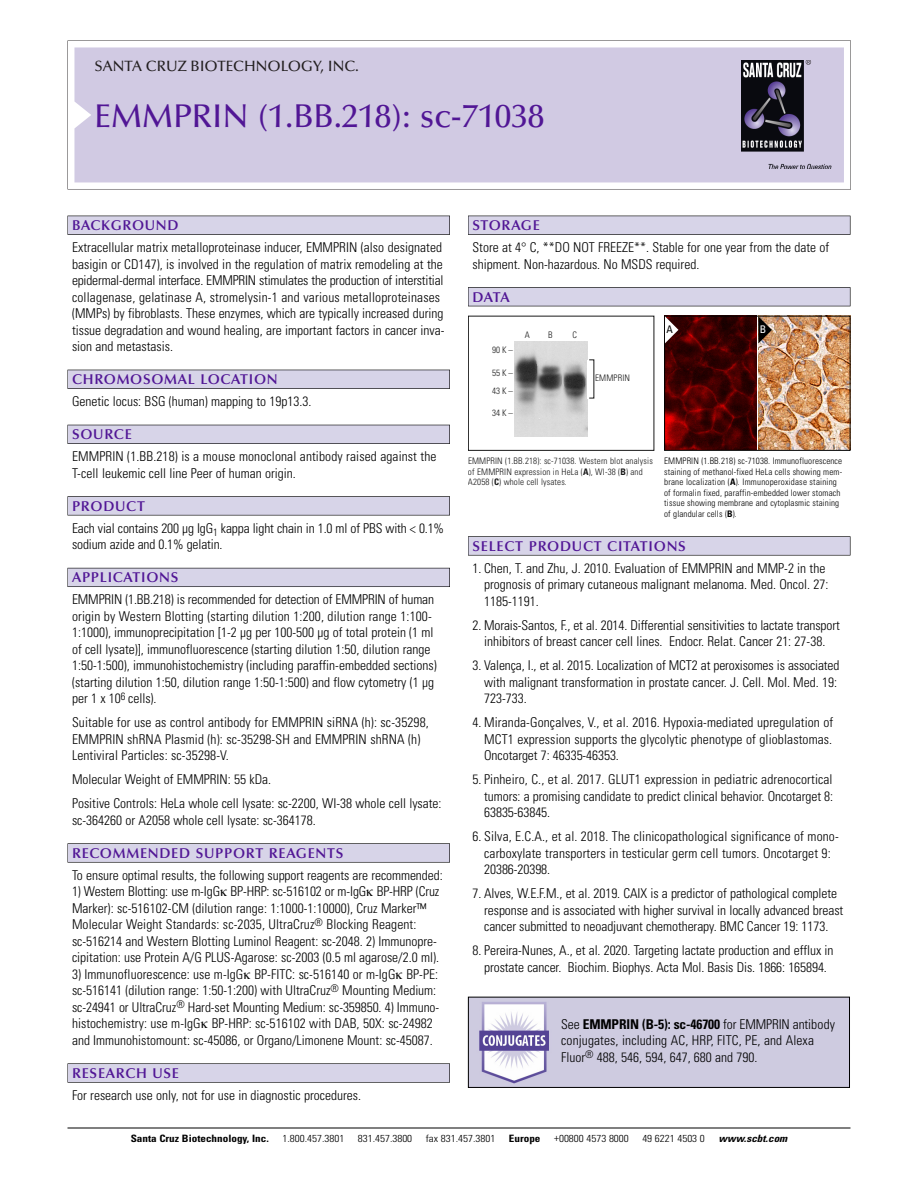
<style>
.page{position:relative;width:918px;height:1188px;background:#fff}
.page>*{position:absolute;margin:0;border:0;box-sizing:border-box;transform-origin:0 0}
.t1{font:500 33px "Optima";color:#511695}
.t2{font:500 15px "Optima";color:#231f20}
.t3{font:600 14.25px "Optima";letter-spacing:.05em;color:#511695}
.t4{font:300 condensed 13.5px/16.5px "Univers";color:#000}
.t5{font:condensed 10.5px "Univers";color:#000}
.t6{font:condensed 10.5px "Univers";color:#fff}
.t7{font:300 condensed 10.2px "Univers";color:#000;scale:1.1 1}
.t8{font:700 condensed 10.2px "Univers";color:#000;scale:1.1 1}
.t9{font:italic 700 condensed 10.2px "Univers";color:#000;scale:1.1 1}
.t10{font:300 condensed 9px/10.5px "Univers";letter-spacing:.015em;color:#000}
.t11{font:300 condensed 9px/10.5px "Univers";letter-spacing:.015em;color:#191919}
.s1{font-weight:700}
</style>
<div class="page">
<svg style="left:74px;top:41px;width:777px;height:148px"></svg>
<div style="left:74px;top:47px;width:770px;height:135px;background:#d1cae3"></div>
<img style="left:741px;top:60px;width:90px;height:108px">
<div style="left:68px;top:216px;width:382px;height:19px;background:#535256"></div>
<div style="left:68px;top:216px;width:381px;height:18px;background:#d7d4e8"></div>
<div style="left:68px;top:370px;width:382px;height:19px;background:#525156"></div>
<div style="left:68px;top:370px;width:381px;height:18px;background:#d7d4e8"></div>
<div style="left:68px;top:425px;width:382px;height:19px;background:#515057"></div>
<div style="left:68px;top:425px;width:381px;height:18px;background:#d7d4e8"></div>
<div style="left:68px;top:496px;width:382px;height:19px;background:#575659"></div>
<div style="left:68px;top:497px;width:381px;height:18px;background:#d7d4e8"></div>
<div style="left:68px;top:568px;width:382px;height:19px;background:#595860"></div>
<div style="left:68px;top:568px;width:381px;height:18px;background:#d7d4e8"></div>
<svg style="left:68px;top:843px;width:382px;height:20px"></svg>
<div style="left:68px;top:844px;width:381px;height:18px;background:#d7d4e8"></div>
<div style="left:68px;top:1063px;width:382px;height:20px;background:#636364"></div>
<div style="left:68px;top:1064px;width:381px;height:18px;background:#d7d4e8"></div>
<div style="left:468px;top:216px;width:382px;height:19px;background:#535256"></div>
<div style="left:468px;top:216px;width:382px;height:18px;background:#d7d4e8"></div>
<div style="left:468px;top:287px;width:382px;height:19px;background:#515155"></div>
<div style="left:468px;top:288px;width:382px;height:18px;background:#d7d4e8"></div>
<svg style="left:468px;top:536px;width:382px;height:20px"></svg>
<div style="left:468px;top:537px;width:382px;height:18px;background:#d7d4e8"></div>
<hr style="left:68px;top:1128px;width:782px;height:1px;background:#000">
<div style="left:468px;top:316px;width:186px;height:135px;border:1px solid #191919"></div>
<img style="left:514px;top:341px;width:74px;height:95px">
<img style="left:470px;top:999px;width:378px;height:87px">
<div style="left:468px;top:997px;width:382px;height:91px;border:1px solid #000"></div>
<img style="left:758px;top:318px;width:90px;height:131px">
<img style="left:666px;top:318px;width:90px;height:131px">
<div style="left:664px;top:316px;width:186px;height:135px;border:1px solid #000"></div>
<svg style="left:758px;top:316px;width:14px;height:27px"></svg>
<svg style="left:665px;top:316px;width:13px;height:27px"></svg>
<p class="t2" style="left:94px;top:60px;width:266px">SANTA CRUZ BIOTECHNOLOGY, INC.</p>
<p class="t1" style="left:94px;top:102px;width:451px">EMMPRIN (1.BB.218): sc-71038</p>
<p class="t3" style="left:72px;top:219px;width:108px">BACKGROUND</p>
<p class="t4" style="left:72px;top:240px;width:374px">Extracellular matrix metalloproteinase inducer, EMMPRIN (also designated basigin or CD147), is involved in the regulation of matrix remodeling at the epidermal-dermal interface. EMMPRIN stimulates the production of interstitial collagenase, gelatinase A, stromelysin-1 and various metalloproteinases (MMPs) by fibroblasts. These enzymes, which are typically increased during tissue degradation and wound healing, are important factors in cancer inva&shy;sion and metastasis.</p>
<p class="t3" style="left:72px;top:373px;width:207px">CHROMOSOMAL LOCATION</p>
<p class="t4" style="left:72px;top:394px;width:241px">Genetic locus: BSG (human) mapping to 19p13.3.</p>
<p class="t3" style="left:72px;top:428px;width:61px">SOURCE</p>
<p class="t4" style="left:72px;top:450px;width:366px">EMMPRIN (1.BB.218) is a mouse monoclonal antibody raised against the<br>T-cell leukemic cell line Peer of human origin.</p>
<p class="t3" style="left:72px;top:500px;width:74px">PRODUCT</p>
<p class="t4" style="left:72px;top:521px;width:374px">Each vial contains 200 µg IgG<sub>1</sub> kappa light chain in 1.0 ml of PBS with &lt; 0.1% sodium azide and 0.1% gelatin.</p>
<p class="t3" style="left:72px;top:571px;width:108px">APPLICATIONS</p>
<p class="t4" style="left:72px;top:593px;width:366px">EMMPRIN (1.BB.218) is recommended for detection of EMMPRIN of human origin by Western Blotting (starting dilution 1:200, dilution range 1:100- 1:1000), immunoprecipitation [1-2 µg per 100-500 µg of total protein (1 ml of cell lysate)], immunofluorescence (starting dilution 1:50, dilution range 1:50-1:500), immunohistochemistry (including paraffin-embedded sections) (starting dilution 1:50, dilution range 1:50-1:500) and flow cytometry (1 µg per 1 x 10<sup>6</sup> cells).</p>
<p class="t4" style="left:72px;top:716px;width:358px">Suitable for use as control antibody for EMMPRIN siRNA (h): sc-35298,<br>EMMPRIN shRNA Plasmid (h): sc-35298-SH and EMMPRIN shRNA (h)<br>Lentiviral Particles: sc-35298-V.</p>
<p class="t4" style="left:72px;top:773px;width:201px">Molecular Weight of EMMPRIN: 55 kDa.</p>
<p class="t4" style="left:72px;top:797px;width:371px">Positive Controls: HeLa whole cell lysate: sc-2200, WI-38 whole cell lysate: sc-364260 or A2058 whole cell lysate: sc-364178.</p>
<p class="t3" style="left:72px;top:847px;width:273px">RECOMMENDED SUPPORT REAGENTS</p>
<p class="t4" style="left:72px;top:868px;width:372px">To ensure optimal results, the following support reagents are recommended:</p>
<p class="t4" style="left:72px;top:885px;width:369px">1) Western Blotting: use m-IgG BP-HRP: sc-516102 or m-IgG BP-HRP (Cruz Marker): sc-516102-CM (dilution range: 1:1000-1:10000), Cruz Marker™ Molecular Weight Standards: sc-2035, UltraCruz<sup>®</sup> Blocking Reagent: sc-516214 and Western Blotting Luminol Reagent: sc-2048. 2) Immunopre&shy;cipitation: use Protein A/G PLUS-Agarose: sc-2003 (0.5 ml agarose/2.0 ml).</p>
<p class="t4" style="left:72px;top:967px;width:369px">3) Immunofluorescence: use m-IgG BP-FITC: sc-516140 or m-IgG BP-PE: sc-516141 (dilution range: 1:50-1:200) with UltraCruz<sup>®</sup> Mounting Medium: sc-24941 or UltraCruz<sup>®</sup> Hard-set Mounting Medium: sc-359850. 4) Immuno&shy;histochemistry: use m-IgG BP-HRP: sc-516102 with DAB, 50X: sc-24982 and Immunohistomount: sc-45086, or Organo/Limonene Mount: sc-45087.</p>
<p class="t3" style="left:72px;top:1067px;width:109px">RESEARCH USE</p>
<p class="t4" style="left:72px;top:1088px;width:291px">For research use only, not for use in diagnostic procedures.</p>
<p class="t3" style="left:473px;top:219px;width:69px">STORAGE</p>
<p class="t4" style="left:473px;top:240px;width:358px">Store at 4° C, **DO NOT FREEZE**. Stable for one year from the date of shipment. Non-hazardous. No MSDS required.</p>
<p class="t3" style="left:473px;top:291px;width:39px">DATA</p>
<p class="t11" style="left:492px;top:346px;width:22px">90K–</p>
<p class="t11" style="left:492px;top:365px;width:22px;line-height:18px">55K–<br>43K–</p>
<p class="t11" style="left:492px;top:409px;width:22px">34K–</p>
<p class="t11" style="left:525px;top:330px;width:7px">A</p>
<p class="t11" style="left:548px;top:330px;width:6px">B</p>
<p class="t11" style="left:573px;top:330px;width:6px">C</p>
<p class="t11" style="left:595px;top:374px;width:36px">EMMPRIN</p>
<p class="t5" style="left:667px;top:325px;width:8px">A</p>
<p class="t6" style="left:760px;top:325px;width:8px">B</p>
<p class="t11" style="left:468px;top:457px;width:186px">EMMPRIN (1.BB.218): sc-71038. Western blot analysis of EMMPRIN expression in HeLa (<span class="s1">A</span>), WI-38 (<span class="s1">B</span>) and<br>A2058 (<span class="s1">C</span>) whole cell lysates.</p>
<p class="t10" style="left:664px;top:457px;width:180px">EMMPRIN (1.BB.218) sc-71038. Immunofluorescence staining of methanol-fixed HeLa cells showing mem&shy;brane localization (<span class="s1">A</span>). Immunoperoxidase staining of formalin fixed, paraffin-embedded lower stomach tissue showing membrane and cytoplasmic staining of glandular cells (<span class="s1">B</span>).</p>
<p class="t3" style="left:473px;top:540px;width:215px">SELECT PRODUCT CITATIONS</p>
<p class="t4" style="left:484px;top:561px;width:346px;text-indent:-12px">1. Chen, T. and Zhu, J. 2010. Evaluation of EMMPRIN and MMP-2 in the prognosis of primary cutaneous malignant melanoma. Med. Oncol. 27:<br>1185-1191.</p>
<p class="t4" style="left:473px;top:618px;width:369px;text-align:center">2. Morais-Santos, F., et al. 2014. Differential sensitivities to lactate transport inhibitors of breast cancer cell lines. Endocr. Relat. Cancer 21: 27-38.</p>
<p class="t4" style="left:484px;top:659px;width:357px;text-indent:-12px">3. Valença, I., et al. 2015. Localization of MCT2 at peroxisomes is associated with malignant transformation in prostate cancer. J. Cell. Mol. Med. 19:<br>723-733.</p>
<p class="t4" style="left:484px;top:716px;width:351px;text-align:justify;text-indent:-12px">4. Miranda-Gonçalves, V., et al. 2016. Hypoxia-mediated upregulation of MCT1 expression supports the glycolytic phenotype of glioblastomas.<br>Oncotarget 7: 46335-46353.</p>
<p class="t4" style="left:484px;top:773px;width:351px;text-align:justify;text-indent:-12px">5. Pinheiro, C., et al. 2017. GLUT1 expression in pediatric adrenocortical tumors: a promising candidate to predict clinical behavior. Oncotarget 8:<br>63835-63845.</p>
<p class="t4" style="left:484px;top:830px;width:356px;text-indent:-12px">6. Silva, E.C.A., et al. 2018. The clinicopathological significance of mono&shy;carboxylate transporters in testicular germ cell tumors. Oncotarget 9:<br>20386-20398.</p>
<p class="t4" style="left:484px;top:887px;width:361px;text-indent:-12px">7. Alves, W.E.F.M., et al. 2019. CAIX is a predictor of pathological complete response and is associated with higher survival in locally advanced breast cancer submitted to neoadjuvant chemotherapy. BMC Cancer 19: 1173.</p>
<p class="t4" style="left:473px;top:944px;width:362px;text-align:center">8. Pereira-Nunes, A., et al. 2020. Targeting lactate production and efflux in prostate cancer. Biochim. Biophys. Acta Mol. Basis Dis. 1866: 165894.</p>
<p class="t4" style="left:561px;top:1017px;width:276px">See <span class="s1">EMMPRIN (B-5): sc-46700</span> for EMMPRIN antibody conjugates, including AC, HRP, FITC, PE, and Alexa<br>Fluor<sup>®</sup> 488, 546, 594, 647, 680 and 790.</p>
<p class="t8" style="left:131px;top:1135px;width:127px">Santa Cruz Biotechnology, Inc.</p>
<p class="t7" style="left:282px;top:1135px;width:58px">1.800.457.3801</p>
<p class="t7" style="left:358px;top:1135px;width:51px">831.457.3800</p>
<p class="t7" style="left:426px;top:1135px;width:65px">fax 831.457.3801</p>
<p class="t8" style="left:509px;top:1135px;width:30px">Europe</p>
<p class="t7" style="left:554px;top:1135px;width:69px">+00800 4573 8000</p>
<p class="t7" style="left:642px;top:1135px;width:58px">49 6221 4503 0</p>
<p class="t9" style="left:719px;top:1135px;width:66px">www.scbt.com</p>
</div>
